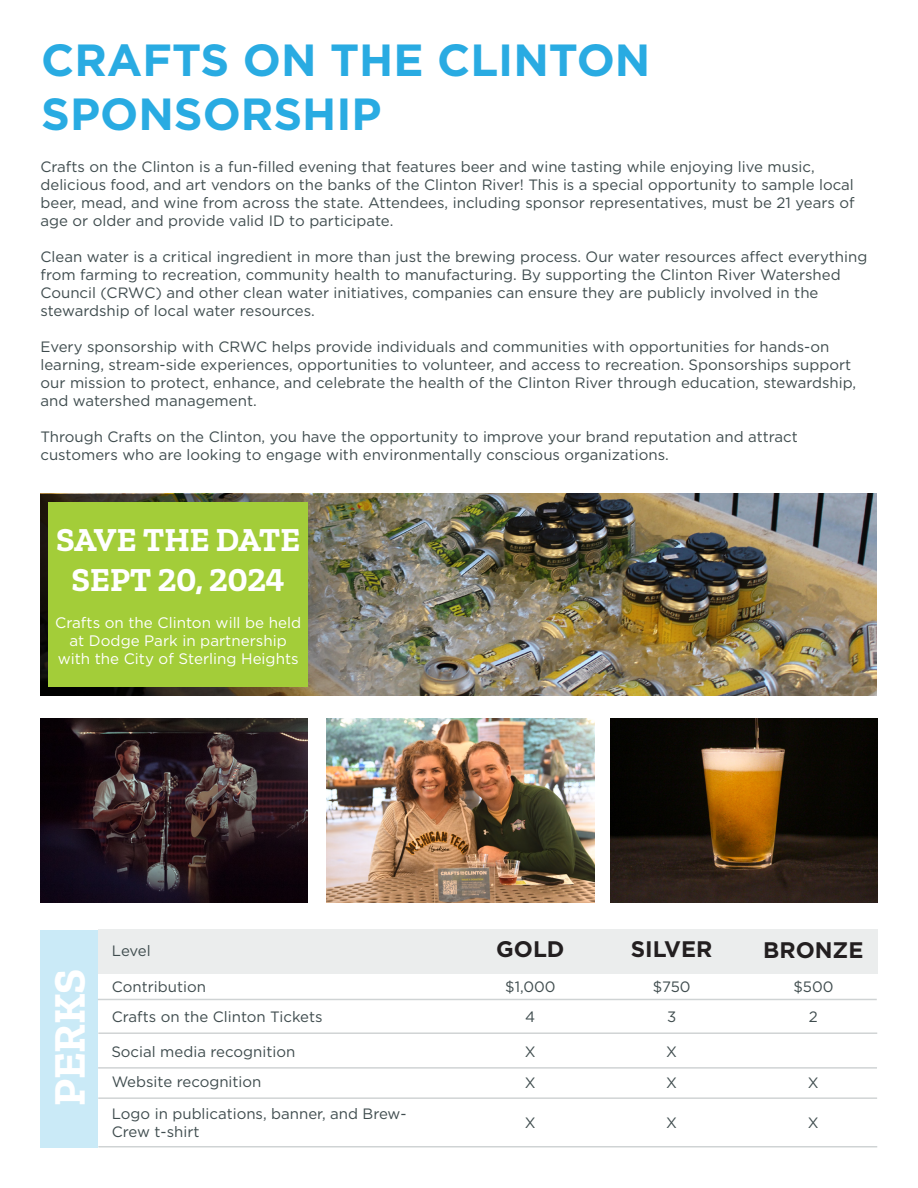
<style>
.page{position:relative;width:918px;height:1188px;background:#fff}
.page>*{position:absolute;margin:0;border:0;box-sizing:border-box;transform-origin:0 0}
.H1__30___Gotham___Blue{font:700 45px/54px "Gotham";color:#29abe2}
.H3__14___Zilla___Green{font:700 45px "Zilla Slab";color:#fff}
.t1{font:700 33.3px "Zilla Slab";color:#fff}
.Paragraph_Style_3{font:700 22.5px "Gotham";color:#231f20}
.Paragraph_-_Sans{font:15.15px/18.1px "Gotham";color:#fff;text-align:center}
.Body{font:15px/18px "Gotham";color:#3f4c4e}
.Paragraph_Style_1{font:15px/18px "Gotham";color:#3f4c4e}
.Paragraph_Style_4{font:15px "Gotham";color:#3f4c4e}
.Paragraph_Style_2{font:15px "Gotham";color:#3f4c4e}
</style>
<div class="page">
<div style="left:98px;top:930px;width:780px;height:44px;background:#ebeded"></div>
<hr style="left:98px;top:999px;width:779px;height:1px;background:#404e51">
<hr style="left:98px;top:1067px;width:779px;height:2px;background:#404e51">
<hr style="left:98px;top:1097px;width:779px;height:2px;background:#404e51">
<hr style="left:98px;top:1146px;width:779px;height:2px;background:#404e51">
<div style="left:40px;top:930px;width:58px;height:218px;background:#caeaf7"></div>
<img style="left:40px;top:719px;width:268px;height:184px">
<img style="left:610px;top:719px;width:268px;height:184px">
<img style="left:424px;top:494px;width:453px;height:202px">
<img style="left:40px;top:494px;width:384px;height:202px">
<div style="left:49px;top:502px;width:259px;height:185px;background:#a3cd39"></div>
<img style="left:327px;top:719px;width:267px;height:184px">
<hr style="left:98px;top:1032px;width:779px;height:2px;background:#404e51">
<p class="H1__30___Gotham___Blue" style="left:41px;top:33px;width:611px">CRAFTS ON THE CLINTON<br>SPONSORSHIP</p>
<p class="Body" style="left:40px;top:157px;width:816px">Crafts on the Clinton is a fun-filled evening that features beer and wine tasting while enjoying live music, delicious food, and art vendors on the banks of the Clinton River! This is a special opportunity to sample local beer, mead, and wine from across the state. Attendees, including sponsor representatives, must be 21 years of age or older and provide valid ID to participate.</p>
<p class="Body" style="left:40px;top:247px;width:828px">Clean water is a critical ingredient in more than just the brewing process. Our water resources affect everything from farming to recreation, community health to manufacturing. By supporting the Clinton River Watershed Council (CRWC) and other clean water initiatives, companies can ensure they are publicly involved in the stewardship of local water resources.</p>
<p class="Body" style="left:40px;top:337px;width:817px">Every sponsorship with CRWC helps provide individuals and communities with opportunities for hands-on learning, stream-side experiences, opportunities to volunteer, and access to recreation. Sponsorships support our mission to protect, enhance, and celebrate the health of the Clinton River through education, stewardship, and watershed management.</p>
<p class="Body" style="left:40px;top:427px;width:759px">Through Crafts on the Clinton, you have the opportunity to improve your brand reputation and attract customers who are looking to engage with environmentally conscious organizations.</p>
<p class="t1" style="left:56px;top:521px;width:246px">SAVE THE DATE</p>
<p class="t1" style="left:72px;top:561px;width:215px">SEPT 20, 2024</p>
<p class="Paragraph_-_Sans" style="left:55px;top:613px;width:247px">Crafts on the Clinton will be held at Dodge Park in partnership with the City of Sterling Heights</p>
<p class="Paragraph_Style_1" style="left:112px;top:942px;width:40px">Level</p>
<p class="Paragraph_Style_3" style="left:496px;top:934px;width:70px">GOLD</p>
<p class="Paragraph_Style_3" style="left:631px;top:934px;width:83px">SILVER</p>
<p class="Paragraph_Style_3" style="left:763px;top:935px;width:102px">BRONZE</p>
<p class="H3__14___Zilla___Green" style="left:44px;top:1106px;width:139px;rotate:-90deg">PERKS</p>
<p class="Paragraph_Style_1" style="left:112px;top:978px;width:96px">Contribution</p>
<p class="Paragraph_Style_2" style="left:505px;top:977px;width:52px">$1,000</p>
<p class="Paragraph_Style_4" style="left:653px;top:977px;width:39px">$750</p>
<p class="Paragraph_Style_4" style="left:793px;top:977px;width:42px">$500</p>
<p class="Paragraph_Style_1" style="left:112px;top:1007px;width:212px">Crafts on the Clinton Tickets</p>
<p class="Paragraph_Style_4" style="left:525px;top:1007px;width:12px">4</p>
<p class="Paragraph_Style_4" style="left:667px;top:1007px;width:11px">3</p>
<p class="Paragraph_Style_4" style="left:809px;top:1007px;width:10px">2</p>
<p class="Paragraph_Style_1" style="left:111px;top:1042px;width:185px">Social media recognition</p>
<p class="Paragraph_Style_1" style="left:112px;top:1073px;width:151px">Website recognition</p>
<p class="Paragraph_Style_1" style="left:112px;top:1105px;width:296px">Logo in publications, banner, and Brew-<br>Crew t-shirt</p>
<p class="Paragraph_Style_4" style="left:525px;top:1042px;width:12px">X</p>
<p class="Paragraph_Style_4" style="left:666px;top:1042px;width:12px">X</p>
<p class="Paragraph_Style_4" style="left:525px;top:1073px;width:12px">X</p>
<p class="Paragraph_Style_4" style="left:666px;top:1073px;width:12px">X</p>
<p class="Paragraph_Style_4" style="left:808px;top:1073px;width:12px">X</p>
<p class="Paragraph_Style_4" style="left:525px;top:1113px;width:12px">X</p>
<p class="Paragraph_Style_4" style="left:666px;top:1113px;width:12px">X</p>
<p class="Paragraph_Style_4" style="left:808px;top:1113px;width:12px">X</p>
</div>
